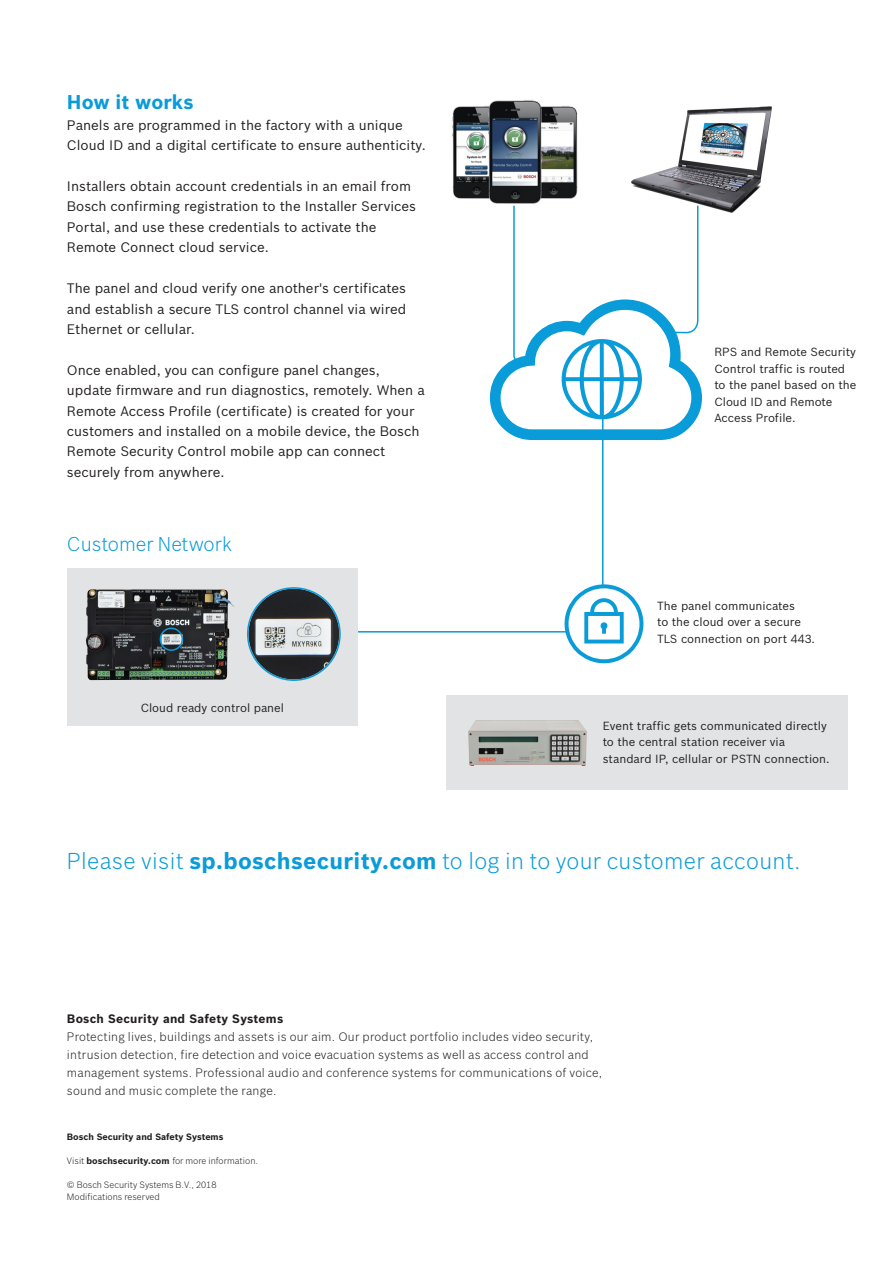
<style>
.page{position:relative;width:893px;height:1263px;background:#fff}
.page>*{position:absolute;margin:0;border:0;box-sizing:border-box;transform-origin:0 0}
.Headline_1_13_5_4_Bl{font:300 22.5px "Bosch Sans";letter-spacing:.015em;color:#0a9bd9}
.Copy_7_7_3_84_Reg_Bl{font:300 19.5px "Bosch Sans";color:#0a9bd9}
.Copy_7_7_3_84_Reg_Bl-2{font:700 19.5px "Bosch Sans";color:#0a9bd9}
.Copy_9_4_8_Reg_Black{font:13.5px/20.4px "Bosch Sans";color:#231f20}
.Copy_7_7_3_84_Reg_Bl-3{font:300 12px/18px "Bosch Sans";letter-spacing:.02em;color:#231f20}
.Copy_7_7_3_84_Reg_Bl-4{font:700 12px "Bosch Sans";letter-spacing:.02em;color:#231f20}
.Copy_9_4_8_Reg_Black-2{font:11.55px/16.5px "Bosch Sans";color:#231f20}
.t1{font:300 9px "Bosch Sans";color:#231f20}
.t2{font:700 9px "Bosch Sans";color:#231f20}
.s1{font-weight:700}
</style>
<div class="page">
<hr style="left:355px;top:631px;width:213px;height:1px;background:#0a9bd9">
<div style="left:67px;top:568px;width:290px;height:158px;background:#e1e3e4"></div>
<div style="left:446px;top:695px;width:402px;height:94px;background:#e1e3e4"></div>
<img style="left:86px;top:589px;width:148px;height:91px">
<div style="left:160px;top:627px;width:23px;height:24px;border:2px solid #0a9bd9;border-radius:50%"></div>
<img style="left:248px;top:589px;width:91px;height:90px;border-radius:45px">
<div style="left:247px;top:587px;width:94px;height:94px;border:2px solid #0a9bd9;border-radius:50%"></div>
<img style="left:452px;top:100px;width:126px;height:104px">
<img style="left:631px;top:106px;width:141px;height:107px">
<hr style="left:602px;top:391px;width:1px;height:196px;background:#0a9bd9">
<img style="left:468px;top:720px;width:119px;height:46px">
<svg style="left:513px;top:204px;width:189px;height:236px"></svg>
<p class="Copy_7_7_3_84_Reg_Bl-2" style="left:67px;top:88px;width:128px">How it works</p>
<p class="Copy_9_4_8_Reg_Black" style="left:67px;top:114px;width:360px">Panels are programmed in the factory with a unique<br>Cloud ID and a digital certificate to ensure authenticity.</p>
<p class="Copy_9_4_8_Reg_Black" style="left:67px;top:175px;width:351px">Installers obtain account credentials in an email from Bosch confirming registration to the Installer Services Portal, and use these credentials to activate the Remote Connect cloud service.</p>
<p class="Copy_9_4_8_Reg_Black" style="left:67px;top:277px;width:340px">The panel and cloud verify one another's certificates</p>
<p class="Copy_9_4_8_Reg_Black" style="left:67px;top:297px;width:341px">and establish a secure TLS control channel via wired<br>Ethernet or cellular.</p>
<p class="Copy_9_4_8_Reg_Black" style="left:67px;top:359px;width:359px">Once enabled, you can configure panel changes, update firmware and run diagnostics, remotely. When a Remote Access Profile (certificate) is created for your customers and installed on a mobile device, the Bosch Remote Security Control mobile app can connect securely from anywhere.</p>
<p class="Copy_7_7_3_84_Reg_Bl" style="left:67px;top:531px;width:167px">Customer Network</p>
<p class="Copy_9_4_8_Reg_Black-2" style="left:141px;top:698px;width:145px">Cloud ready control panel</p>
<p class="Copy_9_4_8_Reg_Black-2" style="left:714px;top:343px;width:144px">RPS and Remote Security<br>Control traffic is routed to the panel based on the<br>Cloud ID and Remote<br>Access Profile.</p>
<p class="Copy_9_4_8_Reg_Black-2" style="left:657px;top:596px;width:139px">The panel communicates</p>
<p class="Copy_9_4_8_Reg_Black-2" style="left:657px;top:613px;width:159px">to the cloud over a secure<br>TLS connection on port 443.</p>
<p class="Copy_9_4_8_Reg_Black-2" style="left:603px;top:717px;width:228px">Event traffic gets communicated directly to the central station receiver via standard IP, cellular or PSTN connection.</p>
<p class="Headline_1_13_5_4_Bl" style="left:67px;top:845px;width:735px">Please visit <span class="s1">sp.boschsecurity.com</span> to log in to your customer account.</p>
<p class="Copy_7_7_3_84_Reg_Bl-4" style="left:67px;top:1010px;width:218px">Bosch Security and Safety Systems</p>
<p class="Copy_7_7_3_84_Reg_Bl-3" style="left:67px;top:1027px;width:537px">Protecting lives, buildings and assets is our aim. Our product portfolio includes video security, intrusion detection, fire detection and voice evacuation systems as well as access control and management systems. Professional audio and conference systems for communications of voice, sound and music complete the range.</p>
<p class="t2" style="left:67px;top:1130px;width:158px">Bosch Security and Safety Systems</p>
<p class="t1" style="left:67px;top:1154px;width:193px">Visit <span class="s1">boschsecurity.com</span> for more information.</p>
<p class="t1" style="left:67px;top:1178px;width:151px">© Bosch Security Systems B.V., 2018</p>
<p class="t1" style="left:67px;top:1190px;width:94px">Modifications reserved</p>
</div>
